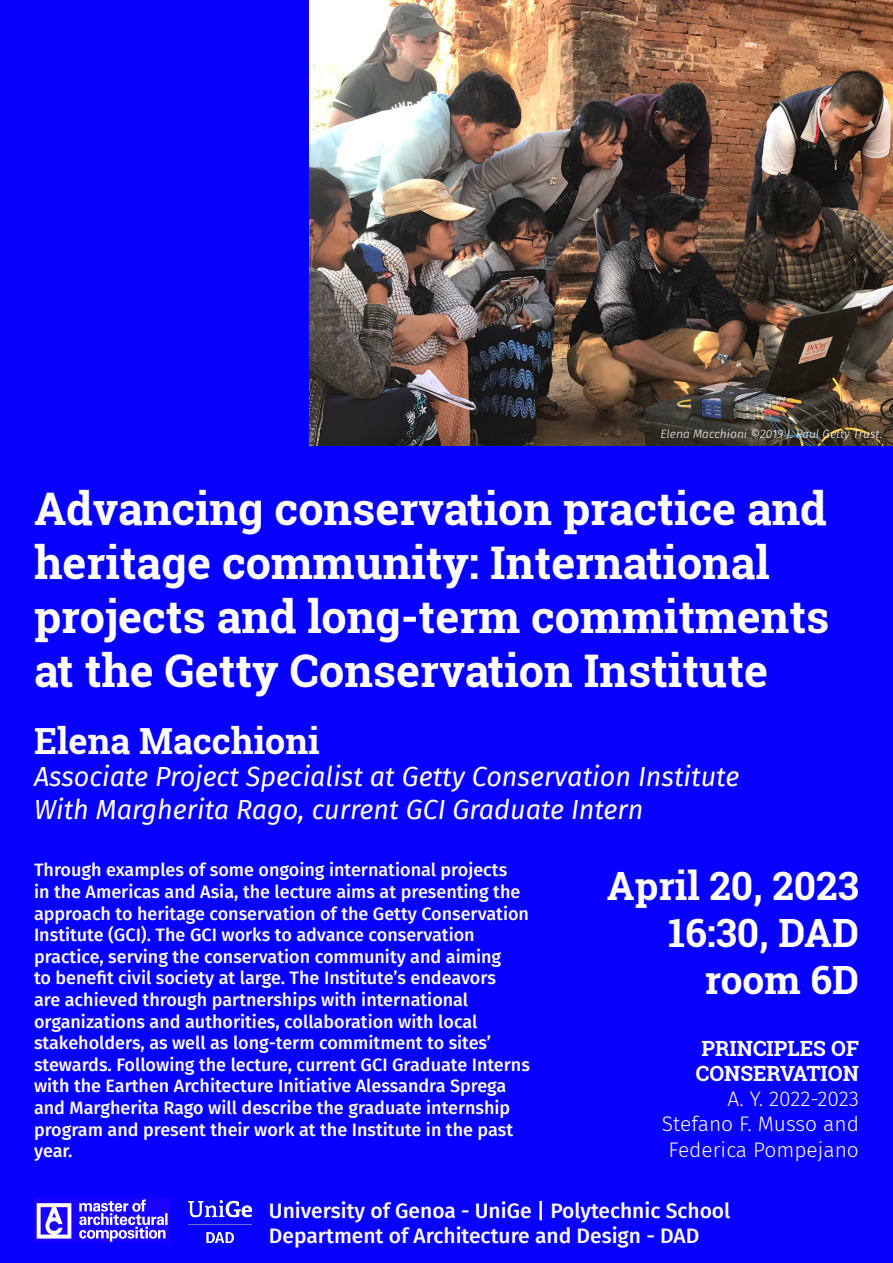
<style>
.page{position:relative;width:893px;height:1263px;background:#fff}
.page>*{position:absolute;margin:0;border:0;box-sizing:border-box;transform-origin:0 0}
.t1{font:700 45px/54px "Roboto Slab";color:#fff}
.t2{font:700 39px "Roboto Slab";color:#fff}
.t3{font:700 36px "Roboto Slab";color:#fff}
.t4{font:italic 27px "Fira Sans";color:#fff}
.t5{font:500 21px "Fira Sans";color:#fff}
.t6{font:300 21px/25.2px "Fira Sans";color:#fff;text-align:center}
.t7{font:700 21px/25.2px "Roboto Slab";color:#fff}
.t8{font:500 18px/21.6px "Fira Sans";color:#fff}
.t9{font:italic 300 12px "Fira Sans";color:#fff}
</style>
<div class="page">
<div style="left:1px;top:0;width:892px;height:1263px;background:#0800ff"></div>
<img style="left:34px;top:1199px;width:136px;height:44px">
<img style="left:188px;top:1200px;width:64px;height:43px">
<img style="left:309px;top:0;width:584px;height:446px">
<p class="t9" style="left:660px;top:426px;width:223px">Elena Macchioni ©2019 J. Paul Getty Trust.</p>
<p class="t1" style="left:34px;top:481px;width:797px">Advancing conservation practice and heritage community: International projects and long-term commitments at the Getty Conservation Institute</p>
<p class="t3" style="left:34px;top:716px;width:287px">Elena Macchioni</p>
<p class="t4" style="left:34px;top:757px;width:707px">Associate Project Specialist at Getty Conservation Institute</p>
<p class="t4" style="left:34px;top:789px;width:611px">With Margherita Rago, current GCI Graduate Intern</p>
<p class="t8" style="left:34px;top:858px;width:497px">Through examples of some ongoing international projects<br>in the Americas and Asia, the lecture aims at presenting the approach to heritage conservation of the Getty Conservation Institute (GCI). The GCI works to advance conservation practice, serving the conservation community and aiming<br>to benefit civil society at large. The Institute’s endeavors<br>are achieved through partnerships with international organizations and authorities, collaboration with local stakeholders, as well as long-term commitment to sites’ stewards. Following the lecture, current GCI Graduate Interns with the Earthen Architecture Initiative Alessandra Sprega and Margherita Rago will describe the graduate internship program and present their work at the Institute in the past year.</p>
<p class="t2" style="left:607px;top:859px;width:254px">April 20, 2023</p>
<p class="t2" style="left:668px;top:906px;width:192px">16:30, DAD</p>
<p class="t2" style="left:705px;top:953px;width:156px">room 6D</p>
<p class="t7" style="left:696px;top:1035px;width:165px">PRINCIPLES OF<br>CONSERVATION</p>
<p class="t6" style="left:728px;top:1086px;width:133px">A. Y. 2022-2023</p>
<p class="t6" style="left:662px;top:1111px;width:198px">Stefano F. Musso and<br>Federica Pompejano</p>
<p class="t5" style="left:269px;top:1193px;width:463px">University of Genoa - UniGe | Polytechnic School</p>
<p class="t5" style="left:269px;top:1218px;width:432px">Department of Architecture and Design - DAD</p>
</div>
